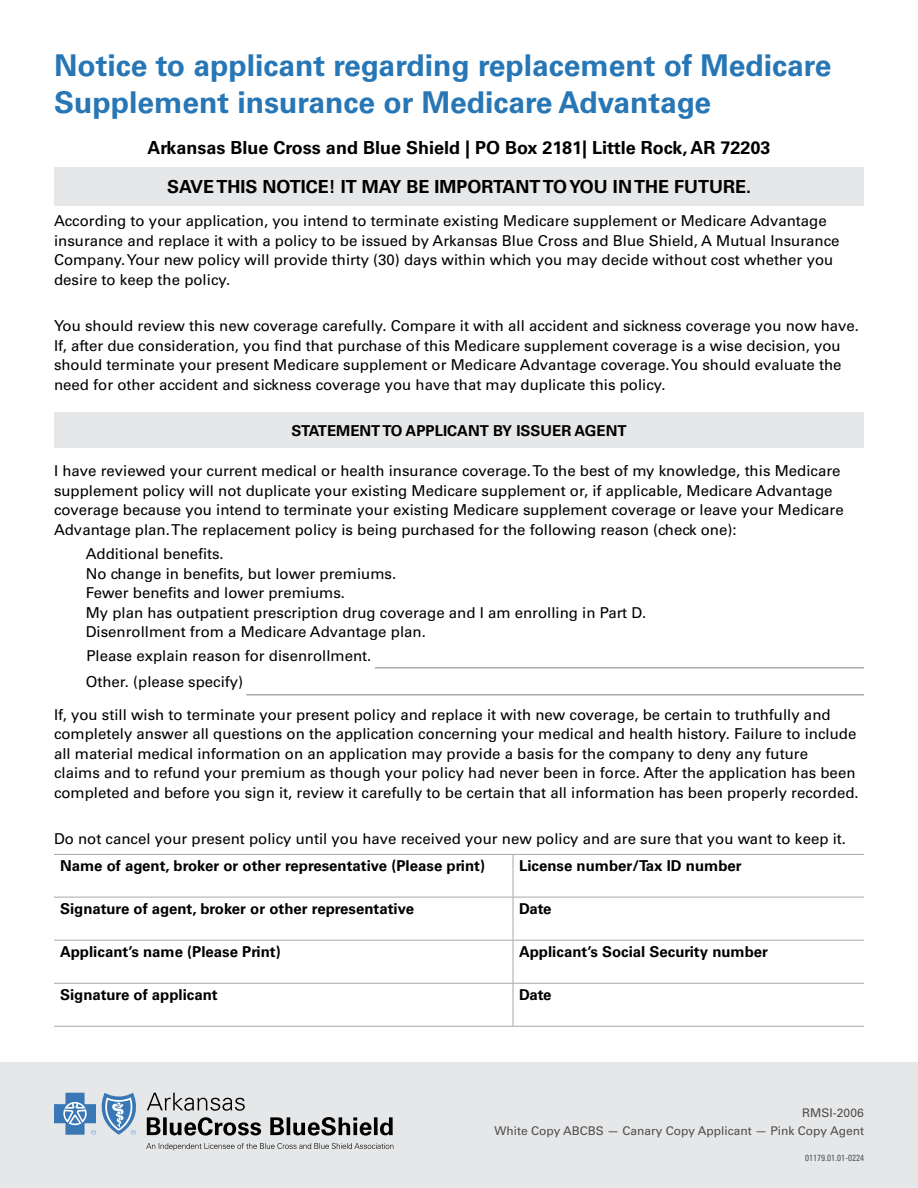
<style>
.page{position:relative;width:918px;height:1188px;background:#fff}
.page>*{position:absolute;margin:0;border:0;box-sizing:border-box;transform-origin:0 0}
.Title_of_document{font:700 30px/37.5px "Univers LT Std";color:#2776b5}
.Address_callout{font:700 18px "Univers LT Std";color:#000}
.callout_notice{font:700 18px "Univers LT Std";color:#000}
.Checkboxes{font:15px/19.5px "Univers LT Std";color:#000}
.Lables{font:700 15px "Univers LT Std";color:#000}
.callout_notice_2{font:700 15px "Univers LT Std";color:#000}
.Note_text{font:12px/18px "Univers LT Std";color:#504d4c;text-align:right}
.t1{font:condensed 9px "Univers LT Std";color:#58595b}
</style>
<div class="page">
<div style="left:54px;top:167px;width:810px;height:38px;background:#e6e7e8"></div>
<div style="left:54px;top:412px;width:810px;height:35px;background:#e6e7e8"></div>
<hr style="left:54px;top:897px;width:459px;height:1px;background:#a7a9ac">
<hr style="left:513px;top:897px;width:351px;height:1px;background:#a7a9ac">
<hr style="left:54px;top:854px;width:459px;height:1px;background:#a7a9ac">
<hr style="left:513px;top:854px;width:351px;height:1px;background:#a7a9ac">
<hr style="left:54px;top:940px;width:459px;height:1px;background:#a7a9ac">
<hr style="left:513px;top:940px;width:351px;height:1px;background:#a7a9ac">
<hr style="left:54px;top:983px;width:459px;height:1px;background:#a7a9ac">
<hr style="left:513px;top:983px;width:351px;height:1px;background:#a7a9ac">
<svg style="left:513px;top:855px;width:1px;height:171px"></svg>
<hr style="left:54px;top:1026px;width:459px;height:1px;background:#a7a9ac">
<hr style="left:513px;top:1026px;width:351px;height:1px;background:#a7a9ac">
<hr style="left:375px;top:667px;width:489px;height:1px;background:#808285">
<hr style="left:246px;top:694px;width:618px;height:1px;background:#808285">
<div style="left:0;top:1063px;width:918px;height:125px;background:#e6e7e8"></div>
<svg style="left:54px;top:1093px;width:339px;height:43px"></svg>
<svg style="left:146px;top:1143px;width:247px;height:7px"></svg>
<p class="Title_of_document" style="left:54px;top:46px;width:779px">Notice to applicant regarding replacement of Medicare<br>Supplement insurance or Medicare Advantage</p>
<p class="Address_callout" style="left:147px;top:137px;width:625px">Arkansas Blue Cross and Blue Shield | PO Box 2181| Little Rock, AR 72203</p>
<p class="callout_notice" style="left:167px;top:176px;width:586px">SAVE THIS NOTICE! IT MAY BE IMPORTANT TO YOU IN THE FUTURE.</p>
<p class="Checkboxes" style="left:54px;top:211px;width:787px">According to your application, you intend to terminate existing Medicare supplement or Medicare Advantage insurance and replace it with a policy to be issued by Arkansas Blue Cross and Blue Shield, A Mutual Insurance Company. Your new policy will provide thirty (30) days within which you may decide without cost whether you desire to keep the policy.</p>
<p class="Checkboxes" style="left:54px;top:316px;width:807px">You should review this new coverage carefully. Compare it with all accident and sickness coverage you now have.<br>If, after due consideration, you find that purchase of this Medicare supplement coverage is a wise decision, you should terminate your present Medicare supplement or Medicare Advantage coverage. You should evaluate the need for other accident and sickness coverage you have that may duplicate this policy.</p>
<p class="callout_notice_2" style="left:291px;top:422px;width:337px">STATEMENT TO APPLICANT BY ISSUER AGENT</p>
<p class="Checkboxes" style="left:54px;top:461px;width:791px">I have reviewed your current medical or health insurance coverage. To the best of my knowledge, this Medicare supplement policy will not duplicate your existing Medicare supplement or, if applicable, Medicare Advantage coverage because you intend to terminate your existing Medicare supplement coverage or leave your Medicare Advantage plan. The replacement policy is being purchased for the following reason (check one):</p>
<p class="Checkboxes" style="left:86px;top:544px;width:139px">Additional benefits.</p>
<p class="Checkboxes" style="left:86px;top:564px;width:312px">No change in benefits, but lower premiums.</p>
<p class="Checkboxes" style="left:86px;top:583px;width:261px">Fewer benefits and lower premiums.</p>
<p class="Checkboxes" style="left:86px;top:603px;width:562px">My plan has outpatient prescription drug coverage and I am enrolling in Part D.</p>
<p class="Checkboxes" style="left:86px;top:622px;width:342px">Disenrollment from a Medicare Advantage plan.</p>
<p class="Checkboxes" style="left:86px;top:646px;width:287px">Please explain reason for disenrollment.</p>
<p class="Checkboxes" style="left:86px;top:672px;width:159px">Other. (please specify)</p>
<p class="Checkboxes" style="left:54px;top:705px;width:806px">If, you still wish to terminate your present policy and replace it with new coverage, be certain to truthfully and completely answer all questions on the application concerning your medical and health history. Failure to include all material medical information on an application may provide a basis for the company to deny any future<br>claims and to refund your premium as though your policy had never been in force. After the application has been completed and before you sign it, review it carefully to be certain that all information has been properly recorded.</p>
<p class="Checkboxes" style="left:54px;top:829px;width:794px">Do not cancel your present policy until you have received your new policy and are sure that you want to keep it.</p>
<p class="Lables" style="left:60px;top:857px;width:427px">Name of agent, broker or other representative (Please print)</p>
<p class="Lables" style="left:519px;top:857px;width:224px">License number/Tax ID number</p>
<p class="Lables" style="left:60px;top:900px;width:356px">Signature of agent, broker or other representative</p>
<p class="Lables" style="left:519px;top:900px;width:34px">Date</p>
<p class="Lables" style="left:60px;top:943px;width:222px">Applicant’s name (Please Print)</p>
<p class="Lables" style="left:519px;top:943px;width:251px">Applicant’s Social Security number</p>
<p class="Lables" style="left:60px;top:986px;width:159px">Signature of applicant</p>
<p class="Lables" style="left:519px;top:986px;width:34px">Date</p>
<p class="Note_text" style="left:494px;top:1104px;width:371px">RMSI-2006<br>White Copy ABCBS — Canary Copy Applicant — Pink Copy Agent</p>
<p class="t1" style="left:805px;top:1152px;width:60px">01179.01.01-0224</p>
</div>
